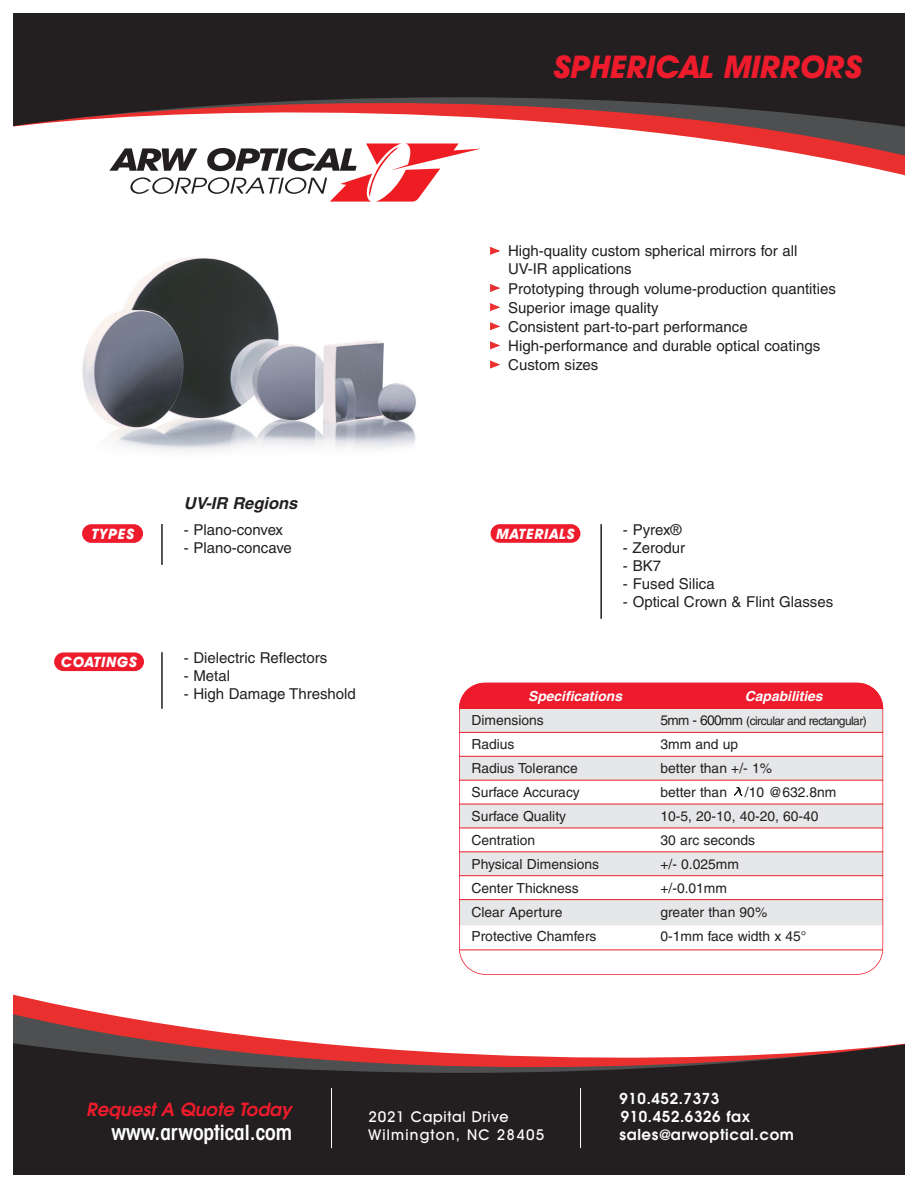
<style>
.page{position:relative;width:918px;height:1188px;background:#fff}
.page>*{position:absolute;margin:0;border:0;box-sizing:border-box;transform-origin:0 0}
.t1{font:italic 700 31.5px "Avant Garde IT Cby BT";color:#ee1b2c}
.t2{font:600 condensed 21px "Avant Garde IT Cby BT";color:#fff}
.t3{font:italic 600 18px "Avant Garde";color:#ee1b2c}
.t4{font:italic 700 16.5px "Helvetica";color:#231f20}
.t5{font:15px/18.9px "Helvetica";color:#231f20}
.t6{font:600 15px "Avant Garde";letter-spacing:.045em;color:#fff}
.t7{font:500 15px "Avant Garde IT Cby BT";letter-spacing:.08em;color:#fff}
.t8{font:500 15px "Avant Garde IT Cby BT";letter-spacing:.045em;color:#fff}
.t9{font:italic 700 14.4px "Avant Garde IT Cby BT";letter-spacing:.06em;color:#fff}
.t10{font:13.8px "Helvetica";color:#231f20}
.t11{font:italic 700 13.8px "Helvetica";color:#fff}
.t12{font:12px "Helvetica";letter-spacing:-.045em;color:#231f20}
.s1{font-size:13.8px}
.s2{font-size:13.5px}
</style>
<div class="page">
<svg style="left:14px;top:995px;width:76px;height:16px"></svg>
<svg style="left:14px;top:1011px;width:281px;height:30px"></svg>
<svg style="left:14px;top:1041px;width:890px;height:133px;background:#3d2f30"></svg>
<hr style="left:331px;top:1088px;width:1px;height:60px;background:#fff">
<hr style="left:580px;top:1088px;width:1px;height:60px;background:#fff">
<svg style="left:829px;top:159px;width:75px;height:16px"></svg>
<svg style="left:623px;top:129px;width:281px;height:30px"></svg>
<svg style="left:14px;top:14px;width:890px;height:115px;background:#413233"></svg>
<svg style="left:109px;top:143px;width:372px;height:59px"></svg>
<img style="left:82px;top:257px;width:334px;height:195px">
<svg style="left:490px;top:361px;width:9px;height:7px"></svg>
<svg style="left:490px;top:342px;width:9px;height:7px"></svg>
<svg style="left:490px;top:323px;width:9px;height:7px"></svg>
<svg style="left:490px;top:303px;width:9px;height:8px"></svg>
<svg style="left:490px;top:284px;width:9px;height:8px"></svg>
<svg style="left:490px;top:247px;width:9px;height:8px"></svg>
<div style="left:459px;top:707px;width:424px;height:25px;background:#e6e7e9"></div>
<div style="left:459px;top:756px;width:424px;height:24px;background:#e6e7e9"></div>
<div style="left:459px;top:804px;width:424px;height:24px;background:#e6e7e9"></div>
<div style="left:459px;top:852px;width:424px;height:23px;background:#e6e7e9"></div>
<div style="left:459px;top:900px;width:424px;height:25px;background:#e6e7e9"></div>
<div style="left:459px;top:683px;width:424px;height:25px;background:#ee1b2c"></div>
<div style="left:459px;top:683px;width:424px;height:292px;border:2px solid #ee1b2c;border-radius:26px"></div>
<svg style="left:734px;top:787px;width:8px;height:9px"></svg>
<hr style="left:459px;top:708px;width:424px;height:1px;background:#ee1b2c">
<hr style="left:459px;top:732px;width:424px;height:1px;background:#ee1b2c">
<hr style="left:459px;top:756px;width:424px;height:1px;background:#ee1b2c">
<hr style="left:459px;top:780px;width:424px;height:1px;background:#ee1b2c">
<hr style="left:459px;top:804px;width:424px;height:1px;background:#ee1b2c">
<hr style="left:459px;top:828px;width:424px;height:1px;background:#ee1b2c">
<hr style="left:459px;top:851px;width:424px;height:1px;background:#ee1b2c">
<hr style="left:459px;top:875px;width:424px;height:1px;background:#ee1b2c">
<hr style="left:459px;top:899px;width:424px;height:1px;background:#ee1b2c">
<div style="left:82px;top:524px;width:61px;height:19px;background:#ee1b2c;border-radius:9px"></div>
<div style="left:54px;top:652px;width:90px;height:19px;background:#ee1b2c;border-radius:9px"></div>
<div style="left:491px;top:524px;width:89px;height:19px;background:#ee1b2c;border-radius:9px"></div>
<hr style="left:161px;top:524px;width:2px;height:41px;background:#231f20">
<hr style="left:161px;top:652px;width:2px;height:57px;background:#231f20">
<hr style="left:600px;top:524px;width:2px;height:95px;background:#231f20">
<hr style="left:460px;top:950px;width:423px;height:1px;background:#ee1b2c">
<h1 class="t1" style="left:554px;top:56px;width:310px">SPHERICAL MIRRORS</h1>
<p class="t9" style="left:92px;top:529px;width:44px">TYPES</p>
<p class="t9" style="left:61px;top:657px;width:78px">COATINGS</p>
<p class="t4" style="left:184px;top:497px;width:115px">UV-IR Regions</p>
<p class="t5" style="left:184px;top:521px;width:101px">- Plano-convex</p>
<p class="t5" style="left:184px;top:539px;width:110px">- Plano-concave</p>
<p class="t5" style="left:184px;top:650px;width:145px">- Dielectric Reflectors</p>
<p class="t5" style="left:184px;top:668px;width:48px">- Metal</p>
<p class="t5" style="left:184px;top:686px;width:174px">- High Damage Threshold</p>
<p class="t5" style="left:508px;top:243px;width:329px">High-quality custom spherical mirrors for all UV-IR applications<br>Prototyping through volume-production quantities Superior image quality<br>Consistent part-to-part performance High-performance and durable optical coatings Custom sizes</p>
<p class="t9" style="left:497px;top:529px;width:80px">MATERIALS</p>
<p class="t5" style="left:623px;top:521px;width:60px">- Pyrex®</p>
<p class="t5" style="left:623px;top:539px;width:64px">- Zerodur</p>
<p class="t5" style="left:623px;top:557px;width:40px">- BK7</p>
<p class="t5" style="left:623px;top:575px;width:93px">- Fused Silica</p>
<p class="t5" style="left:623px;top:593px;width:212px">- Optical Crown &amp; Flint Glasses</p>
<p class="t11" style="left:528px;top:691px;width:95px">Specifications</p>
<p class="t11" style="left:745px;top:691px;width:79px">Capabilities</p>
<p class="t10" style="left:471px;top:715px;width:74px">Dimensions</p>
<p class="t12" style="left:660px;top:716px;width:208px"><span class="s1">5</span><span class="s2">mm</span> <span class="s1">- 600</span><span class="s2">mm</span> (circular and rectangular)</p>
<p class="t10" style="left:471px;top:739px;width:45px">Radius</p>
<p class="t10" style="left:660px;top:739px;width:79px">3mm and up</p>
<p class="t10" style="left:471px;top:763px;width:108px">Radius Tolerance</p>
<p class="t10" style="left:660px;top:763px;width:113px">better than +/- 1%</p>
<p class="t10" style="left:471px;top:787px;width:110px">Surface Accuracy</p>
<p class="t10" style="left:660px;top:787px;width:68px">better than</p>
<p class="t10" style="left:745px;top:787px;width:93px">/10 @632.8nm</p>
<p class="t10" style="left:471px;top:811px;width:96px">Surface Quality</p>
<p class="t10" style="left:660px;top:811px;width:160px">10-5, 20-10, 40-20, 60-40</p>
<p class="t10" style="left:471px;top:835px;width:65px">Centration</p>
<p class="t10" style="left:660px;top:835px;width:96px">30 arc seconds</p>
<p class="t10" style="left:471px;top:859px;width:129px">Physical Dimensions</p>
<p class="t10" style="left:660px;top:859px;width:80px">+/- 0.025mm</p>
<p class="t10" style="left:471px;top:883px;width:109px">Center Thickness</p>
<p class="t10" style="left:660px;top:883px;width:68px">+/-0.01mm</p>
<p class="t10" style="left:471px;top:907px;width:92px">Clear Aperture</p>
<p class="t10" style="left:660px;top:907px;width:108px">greater than 90%</p>
<p class="t10" style="left:471px;top:931px;width:127px">Protective Chamfers</p>
<p class="t10" style="left:660px;top:931px;width:147px">0-1mm face width x 45°</p>
<p class="t6" style="left:620px;top:1093px;width:101px">910.452.7373</p>
<p class="t3" style="left:86px;top:1102px;width:207px">Request A Quote Today</p>
<p class="t8" style="left:369px;top:1108px;width:142px">2021 Capital Drive</p>
<p class="t6" style="left:621px;top:1111px;width:131px">910.452.6326 fax</p>
<h2 class="t2" style="left:111px;top:1125px;width:182px">www.arwoptical.com</h2>
<p class="t7" style="left:369px;top:1130px;width:178px">Wilmington, NC 28405</p>
<p class="t6" style="left:619px;top:1129px;width:176px">sales@arwoptical.com</p>
</div>
